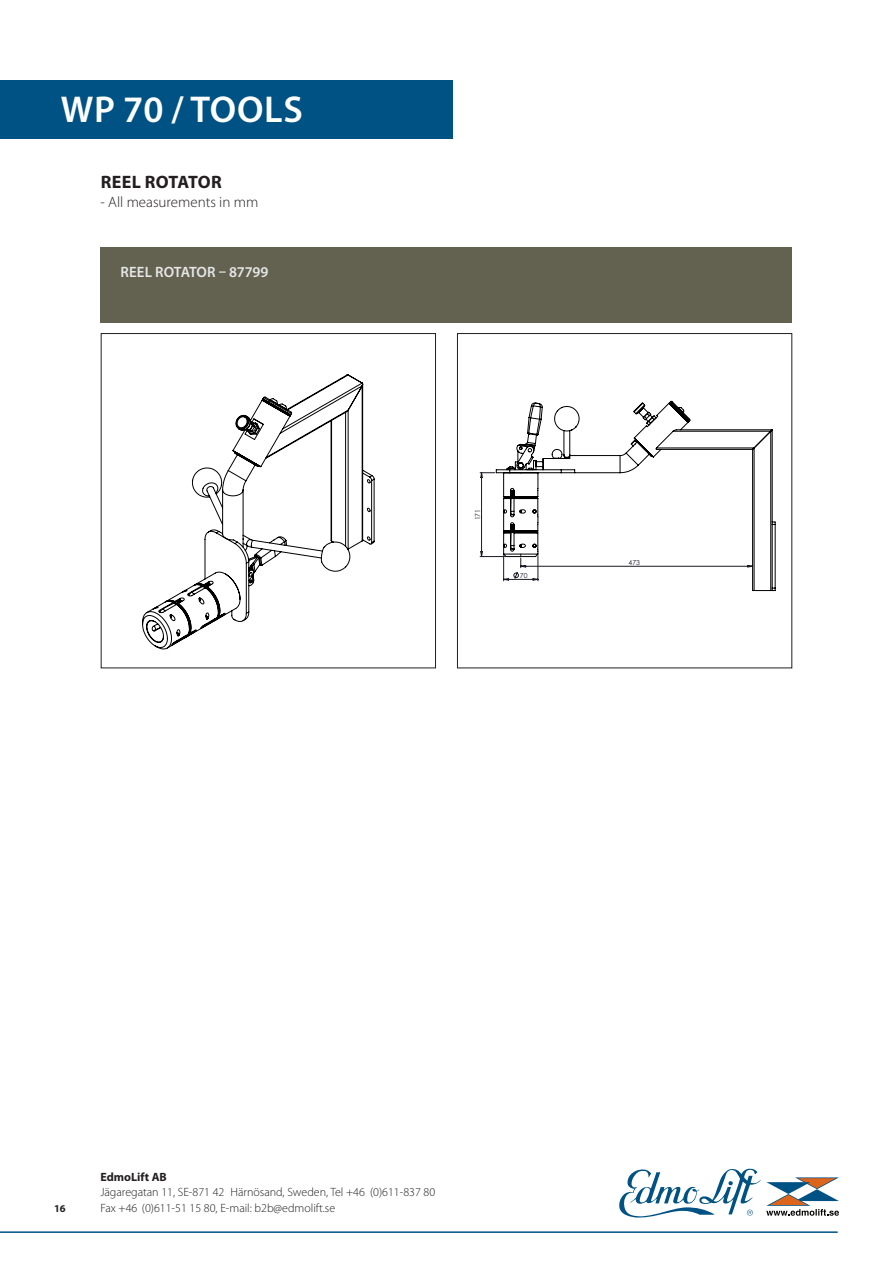
<style>
.page{position:relative;width:893px;height:1263px;background:#fff}
.page>*{position:absolute;margin:0;border:0;box-sizing:border-box;transform-origin:0 0}
.t1{font:600 37.5px "Myriad Pro";letter-spacing:.02em;color:#fff}
.t2{font:700 18px "Myriad Pro";letter-spacing:.015em;color:#231f20}
.t3{font:300 15px "Myriad Pro";color:#231f20}
.t4{font:600 15px "Myriad Pro";letter-spacing:-.01em;color:#e5e7e8}
.t5{font:300 12px/15.8px "Myriad Pro";color:#231f20}
.t6{font:700 12px "Myriad Pro";color:#231f20}
.t7{font:700 10.5px "Myriad Pro";color:#231f20}
.t8{font:6.9px "Century Gothic";color:#191924}
</style>
<div class="page">
<div style="left:0;top:81px;width:453px;height:58px;background:#005285"></div>
<svg style="left:619px;top:1169px;width:220px;height:48px"></svg>
<hr style="left:0;top:1231px;width:838px;height:2px;background:#005285">
<div style="left:101px;top:247px;width:691px;height:76px;background:#636250"></div>
<div style="left:101px;top:333px;width:335px;height:335px;border:1px solid #231f20"></div>
<div style="left:457px;top:333px;width:335px;height:335px;border:1px solid #231f20"></div>
<svg style="left:790px;top:401px;width:3px;height:71px"></svg>
<hr style="left:433px;top:924px;width:366px;height:1px;background:#c0c0c0">
<hr style="left:433px;top:930px;width:88px;height:1px;background:#c0c0c0">
<hr style="left:433px;top:376px;width:1px;height:230px;background:#c0c0c0">
<hr style="left:433px;top:376px;width:366px;height:1px;background:#c0c0c0">
<hr style="left:626px;top:930px;width:106px;height:1px;background:#c0c0c0">
<hr style="left:521px;top:930px;width:105px;height:1px;background:#c0c0c0">
<hr style="left:732px;top:930px;width:67px;height:1px;background:#c0c0c0">
<svg style="left:480px;top:472px;width:313px;height:134px"></svg>
<svg style="left:496px;top:401px;width:279px;height:190px"></svg>
<hr style="left:820px;top:613px;width:1px;height:30px;background:#191924">
<hr style="left:120px;top:703px;width:294px;height:1px;background:#c0c0c0">
<hr style="left:120px;top:710px;width:90px;height:1px;background:#c0c0c0">
<hr style="left:761px;top:613px;width:1px;height:55px;background:#c0c0c0">
<hr style="left:120px;top:343px;width:294px;height:1px;background:#c0c0c0">
<hr style="left:892px;top:360px;width:1px;height:175px;background:#c0c0c0">
<hr style="left:892px;top:535px;width:1px;height:133px;background:#c0c0c0">
<hr style="left:120px;top:360px;width:1px;height:87px;background:#c0c0c0">
<hr style="left:120px;top:535px;width:1px;height:88px;background:#c0c0c0">
<hr style="left:336px;top:710px;width:78px;height:1px;background:#c0c0c0">
<hr style="left:210px;top:710px;width:126px;height:1px;background:#c0c0c0">
<hr style="left:120px;top:447px;width:1px;height:88px;background:#c0c0c0">
<hr style="left:120px;top:623px;width:1px;height:45px;background:#c0c0c0">
<svg style="left:189px;top:343px;width:225px;height:1px"></svg>
<svg style="left:142px;top:374px;width:233px;height:275px"></svg>
<p class="t1" style="left:61px;top:88px;width:244px">WP 70 / TOOLS</p>
<p class="t2" style="left:101px;top:172px;width:123px">REEL ROTATOR</p>
<p class="t3" style="left:101px;top:194px;width:159px">- All measurements in mm</p>
<p class="t4" style="left:120px;top:264px;width:149px">REEL ROTATOR – 87799</p>
<p class="t8" style="left:473px;top:520px;width:13px;rotate:-90deg">171</p>
<p class="t8" style="left:520px;top:570px;width:9px">70</p>
<p class="t8" style="left:629px;top:557px;width:13px">473</p>
<p class="t7" style="left:54px;top:1202px;width:13px">16</p>
<p class="t6" style="left:100px;top:1170px;width:68px">EdmoLift AB</p>
<p class="t5" style="left:100px;top:1185px;width:336px">Jägaregatan 11, SE-871 42 Härnösand, Sweden, Tel +46 (0)611-837 80<br>Fax +46 (0)611-51 15 80, E-mail: b2b@edmolift.se</p>
</div>
